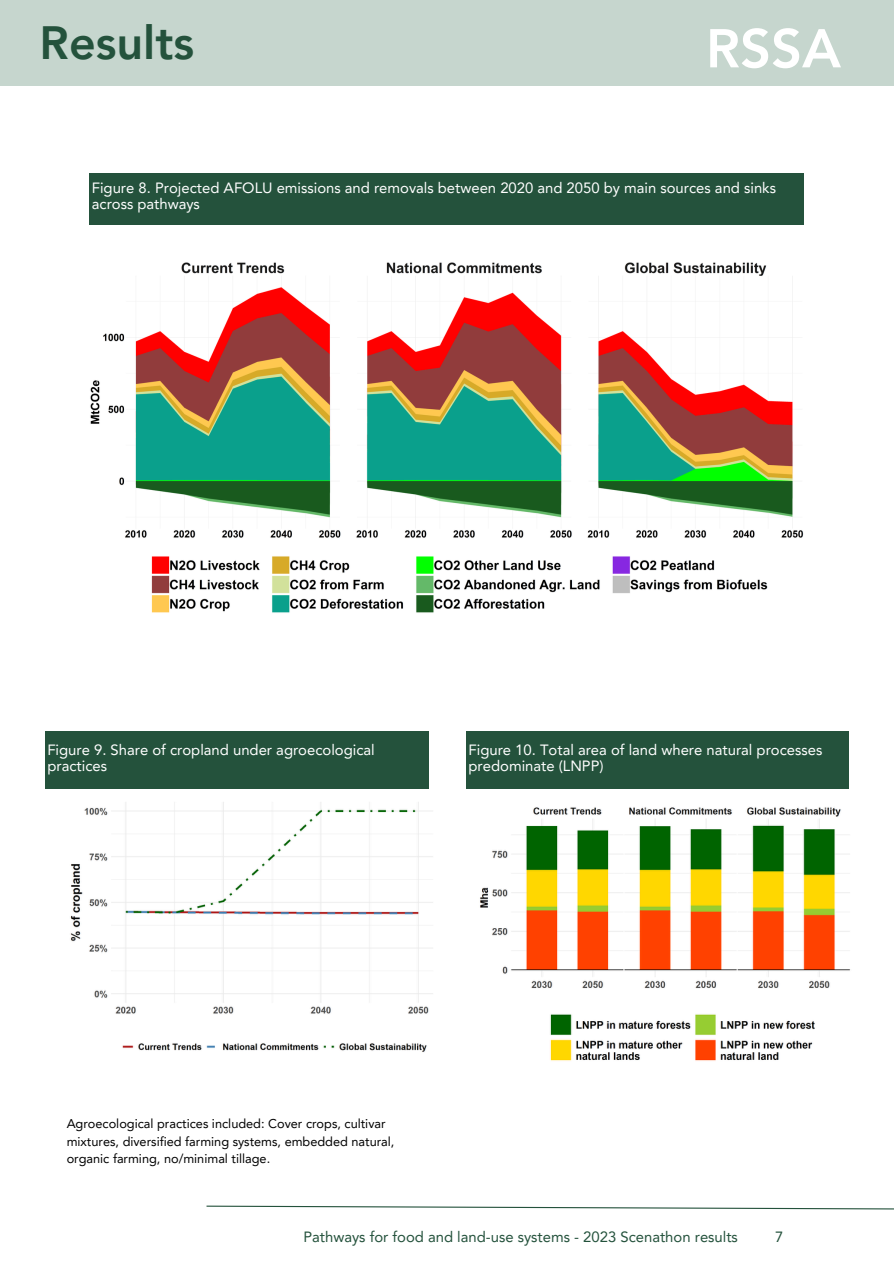
<style>
.page{position:relative;width:894px;height:1263px;background:#fff}
.page>*{position:absolute;margin:0;border:0;box-sizing:border-box;transform-origin:0 0}
.t1{font:800 54px "Avenir LT Pro";color:#fff}
.t2{font:800 46.65px "Avenir LT Pro";color:#24523c}
.t3{font:14.85px/15.8px "Avenir LT Pro";color:#fff}
.t4{font:14.85px "Avenir LT Pro";color:#24523c}
.t5{font:12.75px/17.4px "Avenir LT Pro";color:#000}
</style>
<div class="page">
<div style="left:0;top:0;width:893px;height:86px;background:#c6d6ce"></div>
<svg style="left:206px;top:1205px;width:687px;height:5px"></svg>
<img style="left:70px;top:802px;width:363px;height:250px">
<img style="left:480px;top:807px;width:370px;height:254px">
<div style="left:90px;top:173px;width:714px;height:52px;background:#24523c"></div>
<img style="left:90px;top:262px;width:713px;height:351px">
<div style="left:45px;top:731px;width:383px;height:57px;background:#24523c"></div>
<div style="left:466px;top:731px;width:382px;height:57px;background:#24523c"></div>
<h1 class="t2" style="left:40px;top:23px;width:156px">Results</h1>
<h3 class="t1" style="left:705px;top:26px;width:136px">RSSA</h3>
<p class="t3" style="left:92px;top:182px;width:685px">Figure 8. Projected AFOLU emissions and removals between 2020 and 2050 by main sources and sinks across pathways</p>
<p class="t3" style="left:47px;top:743px;width:329px">Figure 9. Share of cropland under agroecological practices</p>
<h3 class="t3" style="left:468px;top:743px;width:355px">Figure 10. Total area of land where natural processes predominate (LNPP)</h3>
<p class="t5" style="left:67px;top:1116px;width:329px">Agroecological practices included: Cover crops, cultivar mixtures, diversified farming systems, embedded natural, organic farming, no/minimal tillage.</p>
<h2 class="t4" style="left:303px;top:1230px;width:436px">Pathways for food and land-use systems - 2023 Scenathon results</h2>
<h2 class="t4" style="left:774px;top:1230px;width:10px">7</h2>
</div>
